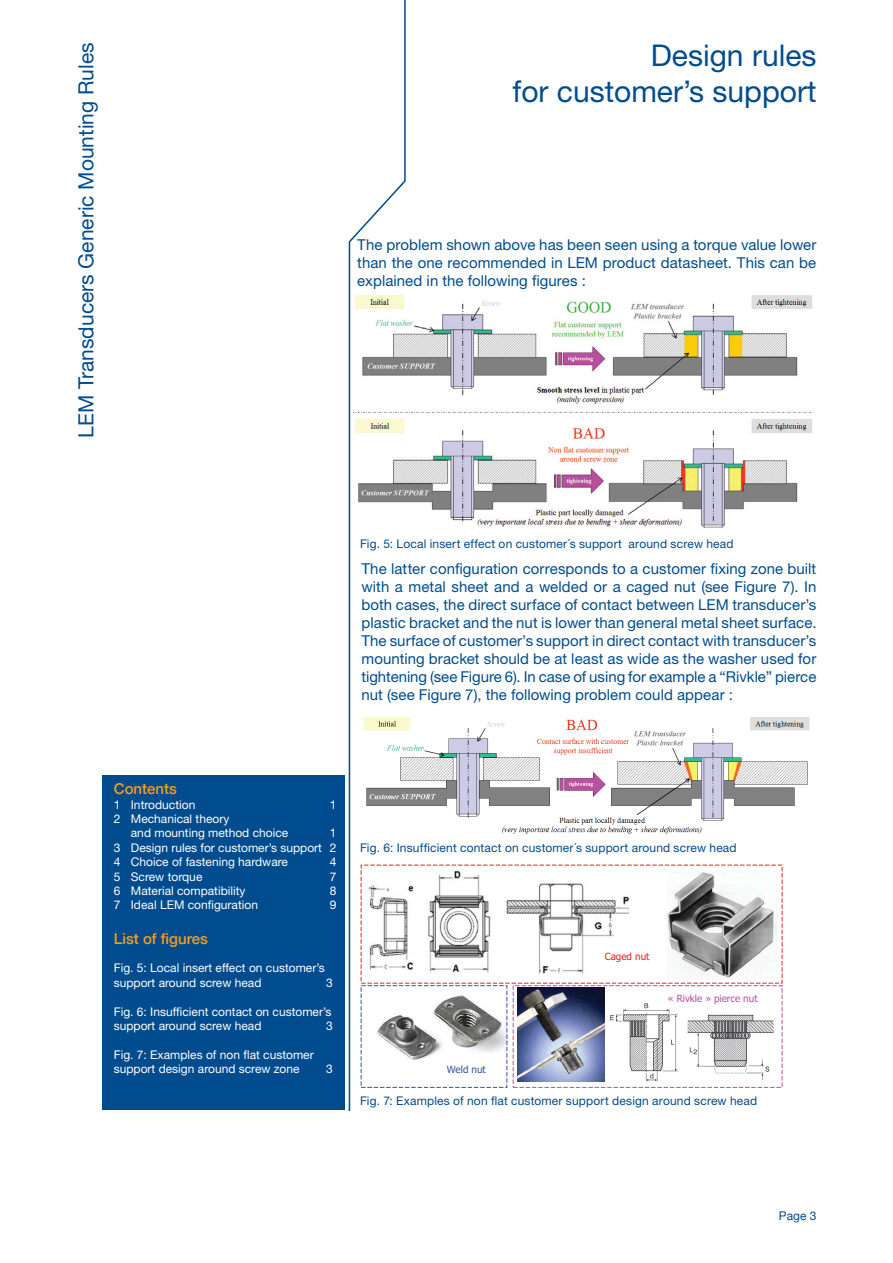
<style>
.page{position:relative;width:893px;height:1263px;background:#fff}
.page>*{position:absolute;margin:0;border:0;box-sizing:border-box;transform-origin:0 0}
.t1{font:30px/36px "Helvetica Neue";color:#004c8f;text-align:right}
.t2{font:21px "Helvetica Neue";color:#004c8f}
.t3{font:15px/18px "Helvetica Neue";letter-spacing:.005em;color:#004c8f;text-align:justify}
.t4{font:500 15px "Helvetica Neue";color:#f89c1c}
.t5{font:12px/14.4px "Helvetica Neue";color:#fff}
.t6{font:12px "Helvetica Neue";letter-spacing:.015em;color:#004c8f}
.t7{font:12px "Helvetica Neue";color:#004c8f}
.t8{font:9.9px "Tahoma";letter-spacing:-.005em;color:#b8529f}
.t9{font:9.9px "Tahoma";color:#ee2123}
.t10{font:9.9px "Tahoma";color:#3a54a4}
</style>
<div class="page">
<svg style="left:349px;top:0;width:57px;height:1110px"></svg>
<img style="left:353px;top:292px;width:461px;height:240px">
<img style="left:362px;top:715px;width:448px;height:122px">
<img style="left:365px;top:869px;width:264px;height:110px">
<img style="left:667px;top:872px;width:110px;height:107px">
<img style="left:366px;top:979px;width:150px;height:103px">
<img style="left:517px;top:988px;width:87px;height:94px">
<img style="left:610px;top:1004px;width:163px;height:78px">
<div style="left:361px;top:985px;width:146px;height:103px;border:1px dashed #3a54a4"></div>
<div style="left:513px;top:985px;width:269px;height:103px;border:1px dashed #b8529f"></div>
<div style="left:102px;top:775px;width:242px;height:334px;background:#004c8f"></div>
<h2 class="t2" style="left:73px;top:438px;width:397px;rotate:-90deg">LEM Transducers Generic Mounting Rules</h2>
<h1 class="t1" style="left:512px;top:37px;width:305px">Design rules<br>for customer’s support</h1>
<p class="t3" style="left:357px;top:235px;width:461px">The problem shown above has been seen using a torque value lower than the one recommended in LEM product datasheet. This can be explained in the following figures :</p>
<p class="t6" style="left:360px;top:537px;width:375px">Fig. 5: Local insert effect on customer´s support around screw head</p>
<p class="t3" style="left:361px;top:560px;width:456px">The latter configuration corresponds to a customer fixing zone built with a metal sheet and a welded or a caged nut (see Figure 7). In both cases, the direct surface of contact between LEM transducer’s plastic bracket and the nut is lower than general metal sheet surface.<br>The surface of customer’s support in direct contact with transducer’s mounting bracket should be at least as wide as the washer used for tightening (see Figure 6). In case of using for example a “Rivkle” pierce nut (see Figure 7), the following problem could appear :</p>
<p class="t4" style="left:114px;top:780px;width:65px">Contents</p>
<p class="t5" style="left:114px;top:797px;width:83px">1 Introduction</p>
<p class="t5" style="left:330px;top:797px;width:8px">1</p>
<p class="t5" style="left:131px;top:811px;width:159px;text-indent:-17px">2 Mechanical theory<br>and mounting method choice</p>
<p class="t5" style="left:114px;top:826px;width:224px;text-align:justify;text-indent:216px">1<br>3 Design rules for customer’s support 2<br>4 Choice of fastening hardware</p>
<p class="t5" style="left:330px;top:855px;width:8px">4</p>
<p class="t5" style="left:114px;top:869px;width:90px">5 Screw torque</p>
<p class="t5" style="left:330px;top:869px;width:8px">7</p>
<p class="t5" style="left:114px;top:883px;width:133px">6 Material compatibility</p>
<p class="t5" style="left:330px;top:883px;width:8px">8</p>
<p class="t5" style="left:114px;top:898px;width:146px">7 Ideal LEM configuration</p>
<p class="t5" style="left:330px;top:898px;width:8px">9</p>
<p class="t4" style="left:114px;top:929px;width:95px">List of figures</p>
<p class="t5" style="left:114px;top:961px;width:212px">Fig. 5: Local insert effect on customer’s support around screw head</p>
<p class="t5" style="left:326px;top:975px;width:8px">3</p>
<p class="t5" style="left:114px;top:1004px;width:219px">Fig. 6: Insufficient contact on customer’s support around screw head</p>
<p class="t5" style="left:326px;top:1018px;width:8px">3</p>
<p class="t5" style="left:114px;top:1047px;width:201px">Fig. 7: Examples of non flat customer support design around screw zone</p>
<p class="t5" style="left:326px;top:1062px;width:8px">3</p>
<p class="t6" style="left:360px;top:841px;width:378px">Fig. 6: Insufficient contact on customer´s support around screw head</p>
<p class="t10" style="left:447px;top:1063px;width:41px">Weld nut</p>
<p class="t9" style="left:605px;top:950px;width:46px">Caged nut</p>
<p class="t8" style="left:668px;top:992px;width:91px">« Rivkle » pierce nut</p>
<p class="t6" style="left:360px;top:1094px;width:399px">Fig. 7: Examples of non flat customer support design around screw head</p>
<p class="t7" style="left:779px;top:1209px;width:39px">Page 3</p>
</div>
